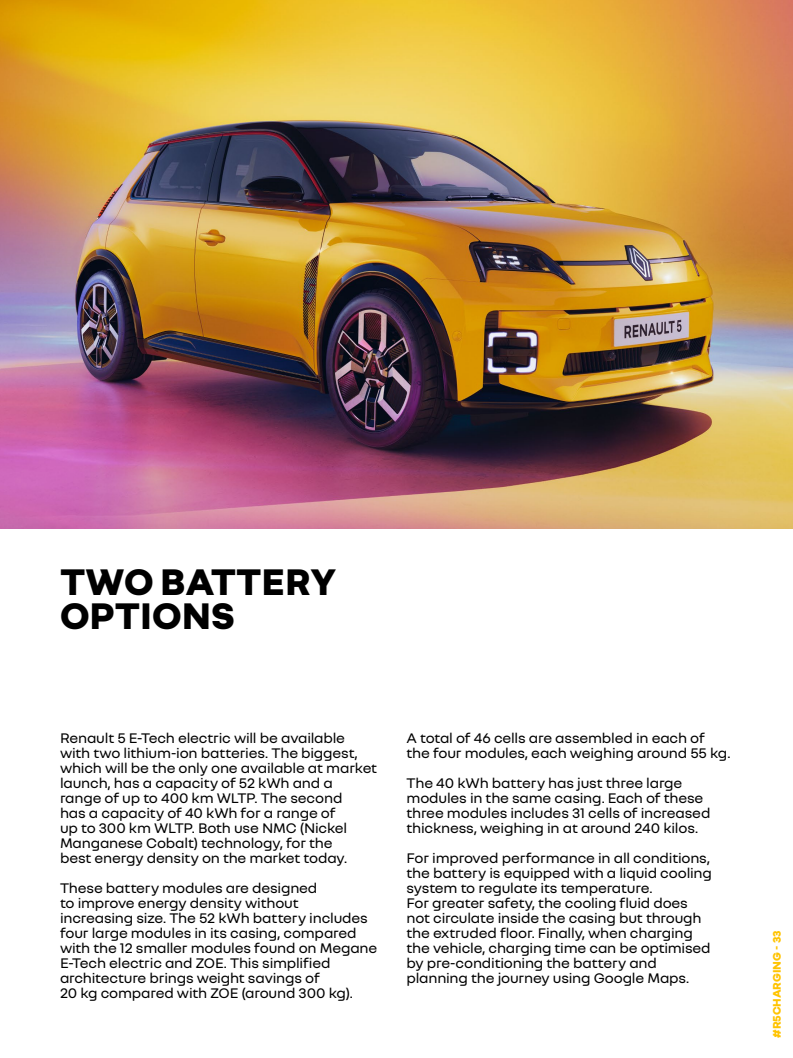
<style>
.page{position:relative;width:793px;height:1058px;background:#fff}
.page>*{position:absolute;margin:0;border:0;box-sizing:border-box;transform-origin:0 0}
.t1{font:800 40px/34px "Nouvel R";color:#000}
.t2{font:15px/15px "Nouvel R";letter-spacing:-.01em;color:#000}
.t3{font:800 12px "Nouvel R";letter-spacing:-.005em;color:#ffc300}
</style>
<div class="page">
<img style="left:0;top:0;width:793px;height:529px">
<h1 class="t1" style="left:60px;top:562px;width:278px">TWO BATTERY<br>OPTIONS</h1>
<p class="t2" style="left:60px;top:730px;width:319px">Renault 5 E-Tech electric will be available with two lithium-ion batteries. The biggest, which will be the only one available at market launch, has a capacity of 52 kWh and a range of up to 400 km WLTP. The second<br>has a capacity of 40 kWh for a range of<br>up to 300 km WLTP. Both use NMC (Nickel Manganese Cobalt) technology, for the<br>best energy density on the market today.</p>
<p class="t2" style="left:60px;top:880px;width:319px">These battery modules are designed<br>to improve energy density without<br>increasing size. The 52 kWh battery includes four large modules in its casing, compared with the 12 smaller modules found on Megane E-Tech electric and ZOE. This simplified architecture brings weight savings of<br>20 kg compared with ZOE (around 300 kg).</p>
<p class="t2" style="left:406px;top:730px;width:325px">A total of 46 cells are assembled in each of the four modules, each weighing around 55 kg.</p>
<p class="t2" style="left:406px;top:775px;width:305px">The 40 kWh battery has just three large modules in the same casing. Each of these three modules includes 31 cells of increased thickness, weighing in at around 240 kilos.</p>
<p class="t2" style="left:406px;top:850px;width:307px">For improved performance in all conditions, the battery is equipped with a liquid cooling system to regulate its temperature.<br>For greater safety, the cooling fluid does not circulate inside the casing but through the extruded floor. Finally, when charging the vehicle, charging time can be optimised by pre-conditioning the battery and planning the journey using Google Maps.</p>
<p class="t3" style="left:769px;top:1038px;width:109px;rotate:-90deg">#R5CHARGING - 33</p>
</div>
